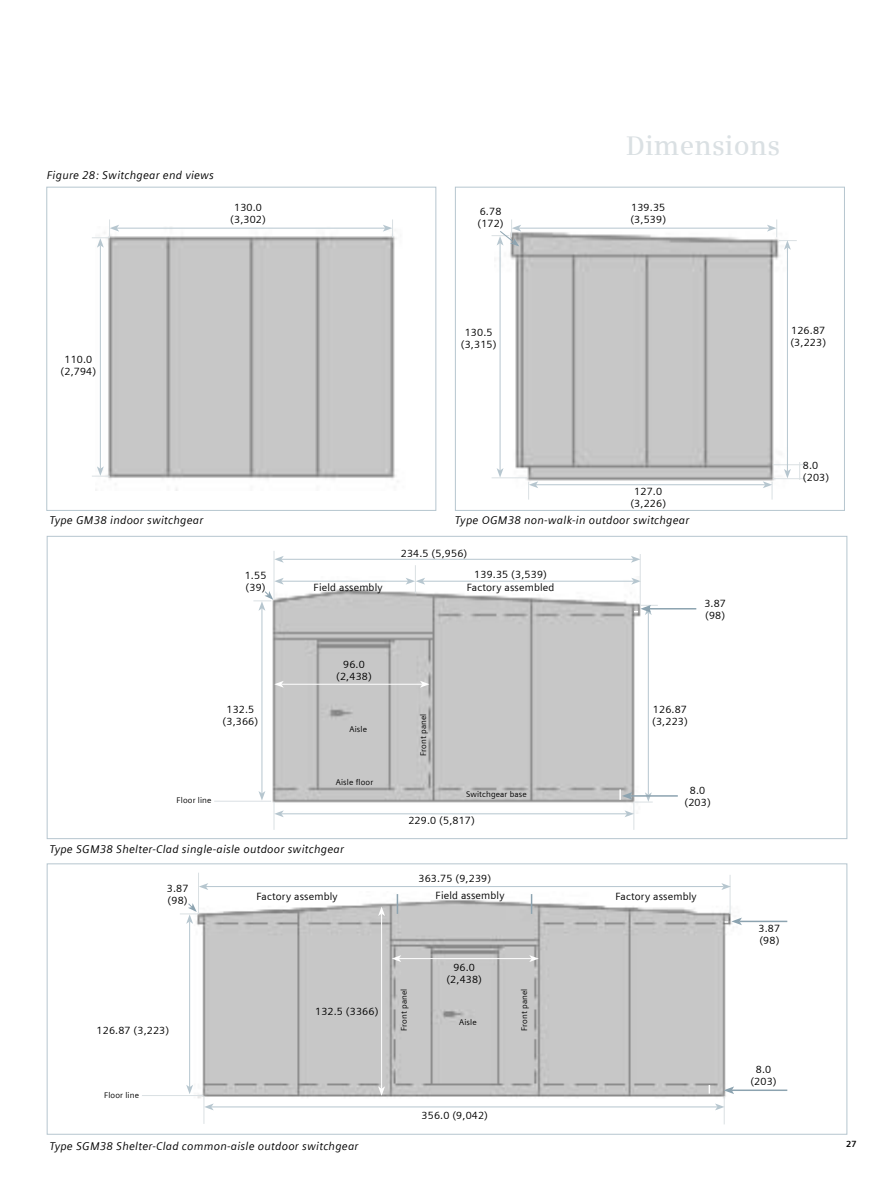
<style>
.page{position:relative;width:893px;height:1191px;background:#fff}
.page>*{position:absolute;margin:0;border:0;box-sizing:border-box;transform-origin:0 0}
.t1{font:600 27px "Siemens Serif";letter-spacing:.005em;color:#dae0e3}
.t2{font:italic 11.25px "Siemens Sans";letter-spacing:.02em;color:#000}
.t3{font:10.5px/12px "Siemens Sans";letter-spacing:.015em;color:#000;text-align:center}
.t4{font:700 9px "Siemens Sans";color:#000}
.t5{font:8.25px "Siemens Sans";letter-spacing:.015em;color:#000}
</style>
<div class="page">
<img style="left:99px;top:227px;width:299px;height:263px">
<div style="left:46px;top:187px;width:390px;height:324px;border:1px solid #b6c6cf"></div>
<img style="left:257px;top:576px;width:397px;height:237px">
<img style="left:186px;top:891px;width:562px;height:223px">
<img style="left:494px;top:227px;width:307px;height:273px">
<div style="left:455px;top:187px;width:390px;height:324px;border:1px solid #b6c6cf"></div>
<hr style="left:274px;top:551px;width:1px;height:48px;background:#dae0e3">
<hr style="left:198px;top:872px;width:1px;height:42px;background:#dae0e3">
<svg style="left:397px;top:894px;width:1px;height:20px"></svg>
<svg style="left:531px;top:894px;width:1px;height:20px"></svg>
<hr style="left:730px;top:874px;width:1px;height:40px;background:#dae0e3">
<svg style="left:799px;top:462px;width:1px;height:18px"></svg>
<hr style="left:640px;top:554px;width:1px;height:51px;background:#dae0e3">
<hr style="left:214px;top:801px;width:57px;height:1px;background:#dae0e3">
<hr style="left:492px;top:477px;width:35px;height:1px;background:#dae0e3">
<hr style="left:773px;top:478px;width:33px;height:1px;background:#dae0e3">
<hr style="left:773px;top:464px;width:33px;height:1px;background:#dae0e3">
<hr style="left:100px;top:245px;width:1px;height:224px;background:#b6c6cf">
<svg style="left:92px;top:466px;width:18px;height:11px"></svg>
<hr style="left:262px;top:608px;width:1px;height:185px;background:#b6c6cf">
<svg style="left:258px;top:791px;width:7px;height:9px"></svg>
<hr style="left:648px;top:612px;width:1px;height:182px;background:#b6c6cf">
<hr style="left:500px;top:243px;width:1px;height:227px;background:#b6c6cf">
<svg style="left:497px;top:468px;width:6px;height:9px"></svg>
<hr style="left:787px;top:247px;width:1px;height:224px;background:#b6c6cf">
<svg style="left:784px;top:469px;width:7px;height:9px"></svg>
<hr style="left:117px;top:228px;width:268px;height:1px;background:#b6c6cf">
<svg style="left:383px;top:219px;width:10px;height:18px"></svg>
<svg style="left:92px;top:219px;width:27px;height:29px"></svg>
<hr style="left:281px;top:559px;width:352px;height:1px;background:#b6c6cf">
<svg style="left:631px;top:556px;width:9px;height:7px"></svg>
<svg style="left:274px;top:556px;width:10px;height:7px"></svg>
<hr style="left:281px;top:684px;width:141px;height:1px;background:#fff">
<svg style="left:420px;top:681px;width:9px;height:6px"></svg>
<svg style="left:274px;top:681px;width:10px;height:6px"></svg>
<hr style="left:423px;top:581px;width:211px;height:1px;background:#b6c6cf">
<svg style="left:631px;top:578px;width:9px;height:6px"></svg>
<hr style="left:281px;top:581px;width:127px;height:1px;background:#b6c6cf">
<svg style="left:406px;top:565px;width:19px;height:28px"></svg>
<svg style="left:274px;top:578px;width:10px;height:6px"></svg>
<hr style="left:649px;top:608px;width:47px;height:1px;background:#8ca3b0">
<hr style="left:740px;top:920px;width:47px;height:2px;background:#8ca3b0">
<svg style="left:725px;top:917px;width:17px;height:8px"></svg>
<hr style="left:732px;top:1089px;width:55px;height:2px;background:#8ca3b0">
<hr style="left:630px;top:795px;width:48px;height:1px;background:#8ca3b0">
<hr style="left:281px;top:813px;width:346px;height:1px;background:#b6c6cf">
<svg style="left:274px;top:801px;width:10px;height:29px"></svg>
<hr style="left:206px;top:886px;width:518px;height:1px;background:#b6c6cf">
<svg style="left:721px;top:883px;width:10px;height:7px"></svg>
<svg style="left:199px;top:883px;width:9px;height:7px"></svg>
<hr style="left:399px;top:958px;width:133px;height:1px;background:#fff">
<svg style="left:529px;top:955px;width:10px;height:7px"></svg>
<svg style="left:392px;top:955px;width:9px;height:7px"></svg>
<hr style="left:211px;top:1106px;width:506px;height:1px;background:#b6c6cf">
<svg style="left:709px;top:1085px;width:25px;height:39px"></svg>
<svg style="left:204px;top:1095px;width:10px;height:28px"></svg>
<hr style="left:519px;top:228px;width:250px;height:1px;background:#b6c6cf">
<svg style="left:767px;top:219px;width:30px;height:31px"></svg>
<hr style="left:536px;top:484px;width:229px;height:1px;background:#b6c6cf">
<svg style="left:763px;top:481px;width:10px;height:18px"></svg>
<svg style="left:528px;top:481px;width:10px;height:18px"></svg>
<hr style="left:142px;top:1095px;width:61px;height:1px;background:#dae0e3">
<hr style="left:189px;top:921px;width:1px;height:166px;background:#b6c6cf">
<svg style="left:186px;top:1084px;width:7px;height:10px"></svg>
<hr style="left:381px;top:913px;width:1px;height:175px;background:#fff">
<svg style="left:378px;top:906px;width:7px;height:10px"></svg>
<svg style="left:378px;top:1086px;width:7px;height:9px"></svg>
<svg style="left:253px;top:591px;width:20px;height:20px"></svg>
<svg style="left:180px;top:903px;width:18px;height:20px"></svg>
<svg style="left:492px;top:219px;width:29px;height:27px"></svg>
<svg style="left:634px;top:605px;width:24px;height:10px"></svg>
<svg style="left:619px;top:789px;width:34px;height:41px"></svg>
<p class="t2" style="left:47px;top:169px;width:169px">Figure 28: Switchgear end views</p>
<p class="t3" style="left:230px;top:201px;width:37px">130.0 (3,302)</p>
<p class="t3" style="left:477px;top:205px;width:28px;text-align:left">6.78 (172)</p>
<h1 class="t1" style="left:626px;top:129px;width:156px">Dimensions</h1>
<p class="t3" style="left:630px;top:201px;width:37px;text-align:left">139.35 (3,539)</p>
<p class="t3" style="left:61px;top:353px;width:37px">110.0 (2,794)</p>
<p class="t3" style="left:461px;top:326px;width:37px">130.5 (3,315)</p>
<p class="t3" style="left:790px;top:324px;width:37px;text-align:left">126.87 (3,223)</p>
<p class="t2" style="left:49px;top:514px;width:155px">Type GM38 indoor switchgear</p>
<p class="t3" style="left:245px;top:569px;width:23px;text-align:left">1.55 (39)</p>
<p class="t3" style="left:630px;top:485px;width:37px">127.0 (3,226)</p>
<p class="t2" style="left:455px;top:514px;width:236px">Type OGM38 non-walk-in outdoor switchgear</p>
<p class="t3" style="left:401px;top:547px;width:68px">234.5 (5,956)</p>
<p class="t3" style="left:474px;top:568px;width:74px">139.35 (3,539)</p>
<p class="t3" style="left:314px;top:581px;width:70px">Field assembly</p>
<p class="t3" style="left:467px;top:581px;width:89px">Factory assembled</p>
<p class="t3" style="left:704px;top:597px;width:23px;text-align:left">3.87 (98)</p>
<p class="t5" style="left:177px;top:795px;width:36px">Floor line</p>
<p class="t3" style="left:336px;top:658px;width:37px">96.0 (2,438)</p>
<p class="t3" style="left:223px;top:703px;width:37px">132.5 (3,366)</p>
<p class="t3" style="left:652px;top:703px;width:37px;text-align:left">126.87 (3,223)</p>
<p class="t5" style="left:419px;top:756px;width:44px;rotate:-90deg">Front panel</p>
<p class="t5" style="left:349px;top:724px;width:19px">Aisle</p>
<p class="t5" style="left:336px;top:777px;width:39px">Aisle floor</p>
<p class="t5" style="left:466px;top:789px;width:62px">Switchgear base</p>
<p class="t3" style="left:408px;top:814px;width:68px">229.0 (5,817)</p>
<p class="t3" style="left:684px;top:784px;width:28px">8.0 (203)</p>
<p class="t2" style="left:49px;top:843px;width:296px">Type SGM38 Shelter-Clad single-aisle outdoor switchgear</p>
<p class="t3" style="left:167px;top:882px;width:23px;text-align:left">3.87 (98)</p>
<p class="t3" style="left:97px;top:1024px;width:74px">126.87 (3,223)</p>
<p class="t5" style="left:104px;top:1090px;width:36px">Floor line</p>
<p class="t3" style="left:418px;top:872px;width:74px">363.75 (9,239)</p>
<p class="t3" style="left:257px;top:890px;width:83px">Factory assembly</p>
<p class="t3" style="left:436px;top:889px;width:70px">Field assembly</p>
<p class="t3" style="left:616px;top:890px;width:83px">Factory assembly</p>
<p class="t3" style="left:315px;top:1005px;width:65px">132.5 (3366)</p>
<p class="t3" style="left:446px;top:961px;width:37px">96.0 (2,438)</p>
<p class="t5" style="left:399px;top:1031px;width:44px;rotate:-90deg">Front panel</p>
<p class="t5" style="left:520px;top:1031px;width:44px;rotate:-90deg">Front panel</p>
<p class="t5" style="left:459px;top:1017px;width:19px">Aisle</p>
<p class="t3" style="left:422px;top:1109px;width:68px">356.0 (9,042)</p>
<p class="t2" style="left:49px;top:1139px;width:311px">Type SGM38 Shelter-Clad common-aisle outdoor switchgear</p>
<p class="t3" style="left:803px;top:459px;width:28px;text-align:left">8.0 (203)</p>
<p class="t3" style="left:759px;top:922px;width:23px;text-align:left">3.87 (98)</p>
<p class="t3" style="left:750px;top:1063px;width:28px">8.0 (203)</p>
<p class="t4" style="left:846px;top:1138px;width:12px">27</p>
</div>
